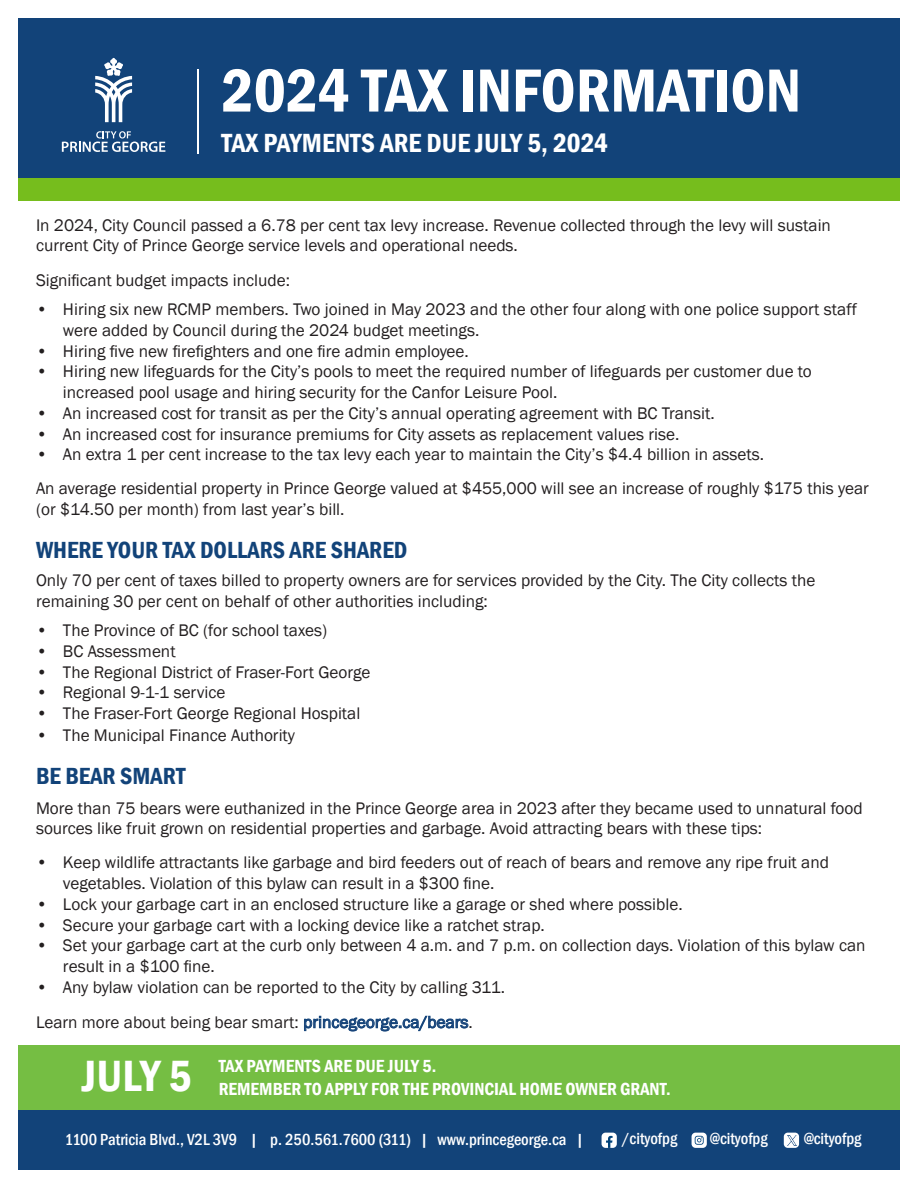
<style>
.page{position:relative;width:918px;height:1188px;background:#fff}
.page>*{position:absolute;margin:0;border:0;box-sizing:border-box;transform-origin:0 0}
.t1{font:600 condensed 63px "Franklin Gothic";color:#fff}
.t2{font:600 condensed 45px "Franklin Gothic";color:#fff}
.t3{font:600 condensed 27px "Franklin Gothic";color:#fff}
.t4{font:600 condensed 24px "Franklin Gothic";color:#124379}
.t5{font:600 condensed 18px/23.4px "Franklin Gothic";color:#fff}
.t6{font:17.25px/20.7px "Franklin Gothic";color:#231f20}
.t7{font:500 condensed 16.5px "Franklin Gothic";color:#fff}
.s1{color:#10447a}
</style>
<div class="page">
<div style="left:18px;top:18px;width:882px;height:160px;background:#124379"></div>
<svg style="left:62px;top:131px;width:103px;height:21px"></svg>
<svg style="left:95px;top:58px;width:37px;height:64px"></svg>
<hr style="left:197px;top:69px;width:2px;height:85px;background:#fff">
<div style="left:18px;top:1045px;width:882px;height:66px;background:#75be43"></div>
<div style="left:18px;top:1111px;width:882px;height:59px;background:#124379"></div>
<div style="left:18px;top:178px;width:882px;height:23px;background:#76bd1d"></div>
<div style="left:784px;top:1133px;width:15px;height:15px;background:#fff;border-radius:4px"></div>
<svg style="left:787px;top:1135px;width:9px;height:10px"></svg>
<svg style="left:602px;top:1133px;width:15px;height:15px"></svg>
<div style="left:692px;top:1133px;width:15px;height:15px;background:#fff;border-radius:4px"></div>
<svg style="left:695px;top:1136px;width:9px;height:9px"></svg>
<h1 class="t1" style="left:222px;top:48px;width:581px">2024 TAX INFORMATION</h1>
<h3 class="t3" style="left:222px;top:125px;width:388px">TAX PAYMENTS ARE DUE JULY 5, 2024</h3>
<p class="t6" style="left:36px;top:215px;width:796px">In 2024, City Council passed a 6.78 per cent tax levy increase. Revenue collected through the levy will sustain current City of Prince George service levels and operational needs.</p>
<p class="t6" style="left:36px;top:270px;width:255px">Significant budget impacts include:</p>
<p class="t6" style="left:63px;top:300px;width:796px;text-indent:-27px">• Hiring six new RCMP members. Two joined in May 2023 and the other four along with one police support staff were added by Council during the 2024 budget meetings.</p>
<p class="t6" style="left:36px;top:341px;width:434px">• Hiring five new firefighters and one fire admin employee.</p>
<p class="t6" style="left:63px;top:362px;width:750px;text-indent:-27px">• Hiring new lifeguards for the City’s pools to meet the required number of lifeguards per customer due to increased pool usage and hiring security for the Canfor Leisure Pool.</p>
<p class="t6" style="left:36px;top:403px;width:680px">• An increased cost for transit as per the City’s annual operating agreement with BC Transit.</p>
<p class="t6" style="left:36px;top:424px;width:645px">• An increased cost for insurance premiums for City assets as replacement values rise.</p>
<p class="t6" style="left:36px;top:438px;width:834px;line-height:34.2px">• An extra 1 per cent increase to the tax levy each year to maintain the City’s $4.4 billion in assets.<br>An average residential property in Prince George valued at $455,000 will see an increase of roughly $175 this year</p>
<p class="t6" style="left:36px;top:499px;width:310px">(or $14.50 per month) from last year’s bill.</p>
<h3 class="t4" style="left:36px;top:534px;width:373px">WHERE YOUR TAX DOLLARS ARE SHARED</h3>
<p class="t6" style="left:36px;top:570px;width:781px">Only 70 per cent of taxes billed to property owners are for services provided by the City. The City collects the remaining 30 per cent on behalf of other authorities including:</p>
<p class="t6" style="left:36px;top:621px;width:293px">• The Province of BC (for school taxes)</p>
<p class="t6" style="left:36px;top:641px;width:141px">• BC Assessment</p>
<p class="t6" style="left:36px;top:662px;width:336px">• The Regional District of Fraser-Fort George</p>
<p class="t6" style="left:36px;top:683px;width:191px">• Regional 9-1-1 service</p>
<p class="t6" style="left:36px;top:703px;width:326px">• The Fraser-Fort George Regional Hospital</p>
<p class="t6" style="left:36px;top:725px;width:261px">• The Municipal Finance Authority</p>
<h3 class="t4" style="left:36px;top:760px;width:151px">BE BEAR SMART</h3>
<p class="t6" style="left:36px;top:798px;width:828px">More than 75 bears were euthanized in the Prince George area in 2023 after they became used to unnatural food sources like fruit grown on residential properties and garbage. Avoid attracting bears with these tips:</p>
<p class="t6" style="left:63px;top:853px;width:768px;text-indent:-27px">• Keep wildlife attractants like garbage and bird feeders out of reach of bears and remove any ripe fruit and vegetables. Violation of this bylaw can result in a $300 fine.</p>
<p class="t6" style="left:36px;top:894px;width:648px">• Lock your garbage cart in an enclosed structure like a garage or shed where possible.</p>
<p class="t6" style="left:36px;top:915px;width:510px">• Secure your garbage cart with a locking device like a ratchet strap.</p>
<p class="t6" style="left:63px;top:936px;width:804px;text-indent:-27px">• Set your garbage cart at the curb only between 4 a.m. and 7 p.m. on collection days. Violation of this bylaw can result in a $100 fine.</p>
<p class="t6" style="left:36px;top:970px;width:471px;line-height:35.1px">• Any bylaw violation can be reported to the City by calling 311.<br>Learn more about being bear smart: <span class="s1">princegeorge.ca/bears</span>.</p>
<h2 class="t2" style="left:82px;top:1046px;width:111px">JULY 5</h2>
<p class="t5" style="left:219px;top:1054px;width:454px">TAX PAYMENTS ARE DUE JULY 5.<br>REMEMBER TO APPLY FOR THE PROVINCIAL HOME OWNER GRANT.</p>
<p class="t7" style="left:65px;top:1129px;width:521px">1100 Patricia Blvd., V2L 3V9 | p. 250.561.7600 (311) | www.princegeorge.ca |</p>
<p class="t7" style="left:622px;top:1128px;width:57px">/cityofpg</p>
<p class="t7" style="left:710px;top:1128px;width:59px">@cityofpg</p>
<p class="t7" style="left:804px;top:1128px;width:59px">@cityofpg</p>
</div>
